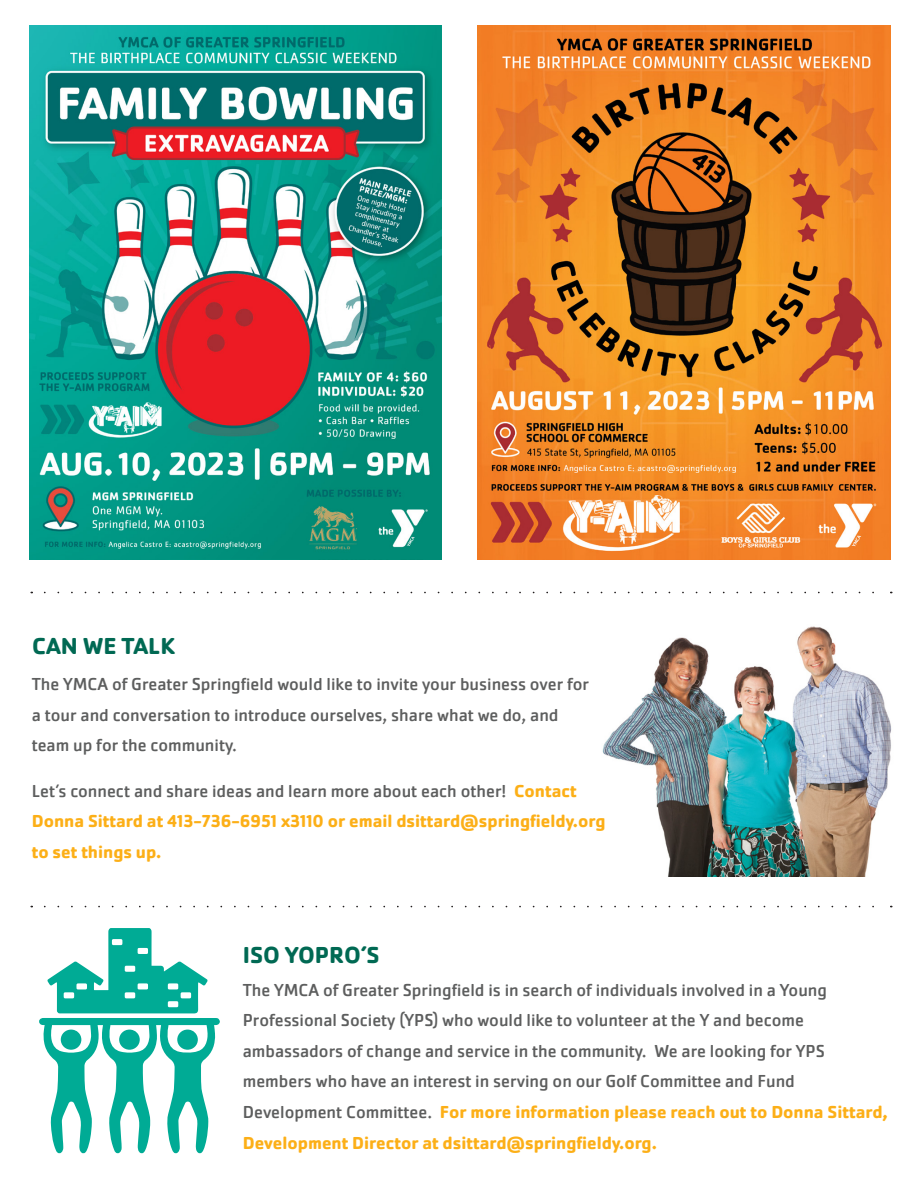
<style>
.page{position:relative;width:918px;height:1188px;background:#fff}
.page>*{position:absolute;margin:0;border:0;box-sizing:border-box;transform-origin:0 0}
.t1{font:700 24px "Cachet Pro";color:#006953}
.t2{font:18px/30.6px "Cachet Pro";color:#5d5e5e}
.t3{font:700 18px/30.6px "Cachet Pro";color:#fcaf17}
.s1{font-weight:400;color:#5d5e5e}
.s2{font-weight:700;color:#fcaf17}
</style>
<div class="page">
<img style="left:602px;top:626px;width:290px;height:250px">
<svg style="left:45px;top:592px;width:829px;height:1px"></svg>
<svg style="left:45px;top:906px;width:829px;height:1px"></svg>
<img style="left:30px;top:26px;width:412px;height:533px">
<img style="left:478px;top:26px;width:412px;height:533px">
<svg style="left:39px;top:928px;width:181px;height:225px"></svg>
<div style="left:177px;top:1030px;width:21px;height:20px;background:#00ab95;border-radius:50%"></div>
<div style="left:119px;top:1030px;width:21px;height:20px;background:#00ab95;border-radius:50%"></div>
<div style="left:61px;top:1030px;width:20px;height:20px;background:#00ab95;border-radius:50%"></div>
<h1 class="t1" style="left:32px;top:631px;width:145px">CAN WE TALK</h1>
<p class="t2" style="left:32px;top:669px;width:559px">The YMCA of Greater Springfield would like to invite your business over for a tour and conversation to introduce ourselves, share what we do, and team up for the community.</p>
<p class="t3" style="left:32px;top:775px;width:575px"><span class="s1">Let’s connect and share ideas and learn more about each other!</span> Contact<br>Donna Sittard at 413-736-6951 x3110 or email dsittard@springfieldy.org to set things up.</p>
<h1 class="t1" style="left:243px;top:940px;width:138px">ISO YOPRO’S</h1>
<p class="t2" style="left:243px;top:975px;width:647px">The YMCA of Greater Springfield is in search of individuals involved in a Young Professional Society (YPS) who would like to volunteer at the Y and become ambassadors of change and service in the community. We are looking for YPS members who have an interest in serving on our Golf Committee and Fund Development Committee. <span class="s2">For more information please reach out to Donna Sittard, Development Director at dsittard@springfieldy.org.</span></p>
</div>
